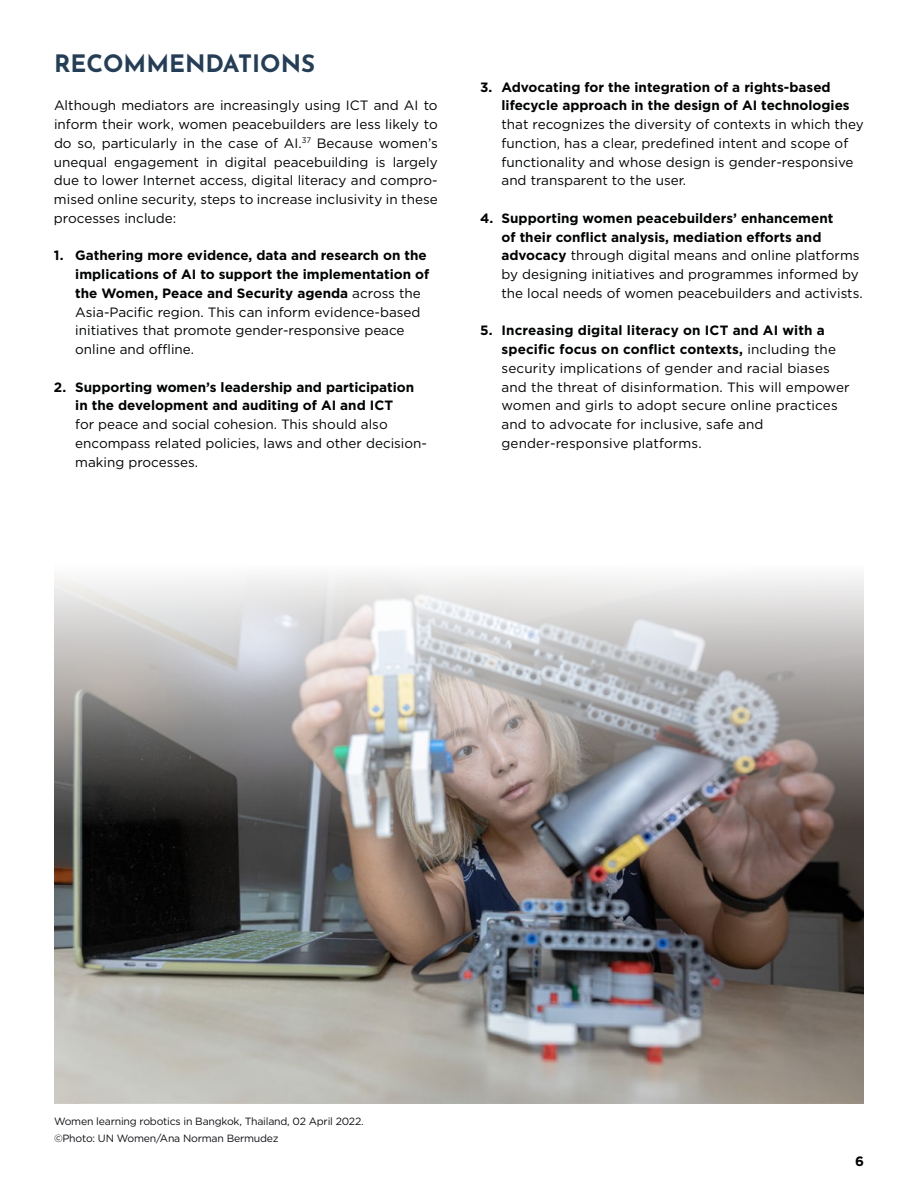
<style>
.page{position:relative;width:918px;height:1188px;background:#fff}
.page>*{position:absolute;margin:0;border:0;box-sizing:border-box;transform-origin:0 0}
.t1{font:700 24px "Josefin Sans";color:#253e57}
.t2{font:13.5px/18.8px "Gotham";color:#010202}
.t3{font:700 13.5px/18.8px "Gotham";color:#010202}
.t4{font:700 13.5px "Gotham";color:#000}
.t5{font:10.5px/16.8px "Gotham";letter-spacing:-.02em;color:#101115}
.s1{font-weight:400}
.s2{font-weight:700}
</style>
<div class="page">
<img style="left:54px;top:860px;width:810px;height:244px">
<img style="left:54px;top:574px;width:810px;height:286px">
<h1 class="t1" style="left:54px;top:42px;width:263px">RECOMMENDATIONS</h1>
<p class="t2" style="left:54px;top:96px;width:385px;text-align:justify">Although mediators are increasingly using ICT and AI to inform their work, women peacebuilders are less likely to do so, particularly in the case of AI.<sup>37</sup> Because women’s unequal engagement in digital peacebuilding is largely due to lower Internet access, digital literacy and compro&shy;mised online security, steps to increase inclusivity in these processes include:</p>
<p class="t3" style="left:75px;top:246px;width:356px;text-indent:-21px">1. Gathering more evidence, data and research on the implications of AI to support the implementation of the Women, Peace and Security agenda <span class="s1">across the Asia-Pacific region. This can inform evidence-based initiatives that promote gender-responsive peace online and offline.</span></p>
<p class="t3" style="left:54px;top:377px;width:362px;text-align:center">2. Supporting women’s leadership and participation in the development and auditing of AI and ICT</p>
<p class="t2" style="left:75px;top:415px;width:353px">for peace and social cohesion. This should also encompass related policies, laws and other decision&shy;making processes.</p>
<p class="t3" style="left:502px;top:77px;width:350px;text-indent:-21px">3. Advocating for the integration of a rights-based lifecycle approach in the design of AI technologies</p>
<p class="t2" style="left:502px;top:115px;width:364px">that recognizes the diversity of contexts in which they function, has a clear, predefined intent and scope of functionality and whose design is gender-responsive and transparent to the user.</p>
<p class="t2" style="left:502px;top:208px;width:363px;text-indent:-21px"><span class="s2">4. Supporting women peacebuilders’ enhancement<br>of their conflict analysis, mediation efforts and advocacy</span> through digital means and online platforms by designing initiatives and programmes informed by the local needs of women peacebuilders and activists.</p>
<p class="t2" style="left:502px;top:321px;width:350px;text-indent:-21px"><span class="s2">5. Increasing digital literacy on ICT and AI with a specific focus on conflict contexts,</span> including the security implications of gender and racial biases and the threat of disinformation. This will empower women and girls to adopt secure online practices and to advocate for inclusive, safe and gender-responsive platforms.</p>
<p class="t5" style="left:54px;top:1112px;width:311px">Women learning robotics in Bangkok, Thailand, 02 April 2022. ©Photo: UN Women/Ana Norman Bermudez</p>
<p class="t4" style="left:855px;top:1153px;width:10px">6</p>
</div>
